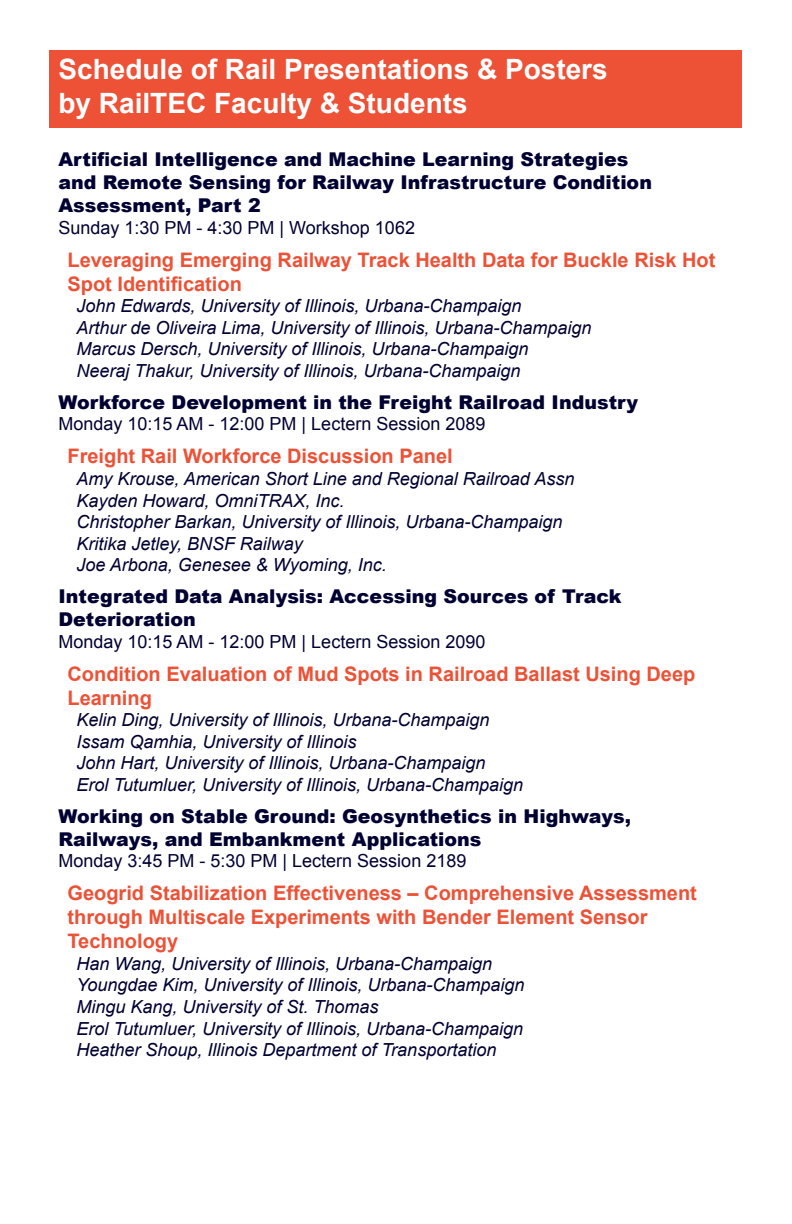
<style>
.page{position:relative;width:792px;height:1224px;background:#fff}
.page>*{position:absolute;margin:0;border:0;box-sizing:border-box;transform-origin:0 0}
.Paragraph_Style_1{font:700 28px/33.6px "Arial";color:#fff}
.Presentation{font:700 20px/24px "Arial";color:#ed5136}
.Session{font:900 19px/22.8px "Arial";color:#000032}
.Author{font:italic 18px "Arial";color:#000032}
.Time___Locations{font:18px "Arial";color:#000032}
</style>
<div class="page">
<div style="left:50px;top:50px;width:692px;height:78px;background:#ed5136"></div>
<p class="Paragraph_Style_1" style="left:58px;top:54px;width:551px">Schedule of Rail Presentations &amp; Posters by RailTEC Faculty &amp; Students</p>
<p class="Session" style="left:58px;top:148px;width:595px">Artificial Intelligence and Machine Learning Strategies and Remote Sensing for Railway Infrastructure Condition<br>Assessment, Part 2</p>
<p class="Time___Locations" style="left:58px;top:216px;width:358px">Sunday 1:30 PM - 4:30 PM | Workshop 1062</p>
<p class="Presentation" style="left:68px;top:248px;width:649px">Leveraging Emerging Railway Track Health Data for Buckle Risk Hot<br>Spot Identification</p>
<p class="Author" style="left:76px;top:294px;width:447px">John Edwards, University of Illinois, Urbana-Champaign</p>
<p class="Author" style="left:76px;top:316px;width:517px">Arthur de Oliveira Lima, University of Illinois, Urbana-Champaign</p>
<p class="Author" style="left:76px;top:337px;width:454px">Marcus Dersch, University of Illinois, Urbana-Champaign</p>
<p class="Author" style="left:76px;top:359px;width:446px">Neeraj Thakur, University of Illinois, Urbana-Champaign</p>
<p class="Session" style="left:58px;top:390px;width:581px">Workforce Development in the Freight Railroad Industry</p>
<p class="Time___Locations" style="left:58px;top:412px;width:428px">Monday 10:15 AM - 12:00 PM | Lectern Session 2089</p>
<p class="Presentation" style="left:68px;top:445px;width:387px">Freight Rail Workforce Discussion Panel</p>
<p class="Author" style="left:76px;top:467px;width:499px">Amy Krouse, American Short Line and Regional Railroad Assn</p>
<p class="Author" style="left:76px;top:489px;width:270px">Kayden Howard, OmniTRAX, Inc.</p>
<p class="Author" style="left:76px;top:510px;width:488px">Christopher Barkan, University of Illinois, Urbana-Champaign</p>
<p class="Author" style="left:76px;top:532px;width:228px">Kritika Jetley, BNSF Railway</p>
<p class="Author" style="left:76px;top:553px;width:312px">Joe Arbona, Genesee &amp; Wyoming, Inc.</p>
<p class="Session" style="left:58px;top:584px;width:565px">Integrated Data Analysis: Accessing Sources of Track<br>Deterioration</p>
<p class="Time___Locations" style="left:58px;top:630px;width:428px">Monday 10:15 AM - 12:00 PM | Lectern Session 2090</p>
<p class="Presentation" style="left:68px;top:662px;width:629px">Condition Evaluation of Mud Spots in Railroad Ballast Using Deep<br>Learning</p>
<p class="Author" style="left:76px;top:708px;width:415px">Kelin Ding, University of Illinois, Urbana-Champaign</p>
<p class="Author" style="left:76px;top:730px;width:282px">Issam Qamhia, University of Illinois</p>
<p class="Author" style="left:76px;top:751px;width:411px">John Hart, University of Illinois, Urbana-Champaign</p>
<p class="Author" style="left:76px;top:773px;width:448px">Erol Tutumluer, University of Illinois, Urbana-Champaign</p>
<p class="Session" style="left:58px;top:804px;width:574px">Working on Stable Ground: Geosynthetics in Highways,<br>Railways, and Embankment Applications</p>
<p class="Time___Locations" style="left:58px;top:849px;width:409px">Monday 3:45 PM - 5:30 PM | Lectern Session 2189</p>
<p class="Presentation" style="left:68px;top:882px;width:631px">Geogrid Stabilization Effectiveness – Comprehensive Assessment through Multiscale Experiments with Bender Element Sensor<br>Technology</p>
<p class="Author" style="left:76px;top:952px;width:417px">Han Wang, University of Illinois, Urbana-Champaign</p>
<p class="Author" style="left:76px;top:973px;width:450px">Youngdae Kim, University of Illinois, Urbana-Champaign</p>
<p class="Author" style="left:76px;top:995px;width:304px">Mingu Kang, University of St. Thomas</p>
<p class="Author" style="left:76px;top:1017px;width:448px">Erol Tutumluer, University of Illinois, Urbana-Champaign</p>
<p class="Author" style="left:76px;top:1038px;width:421px">Heather Shoup, Illinois Department of Transportation</p>
</div>
